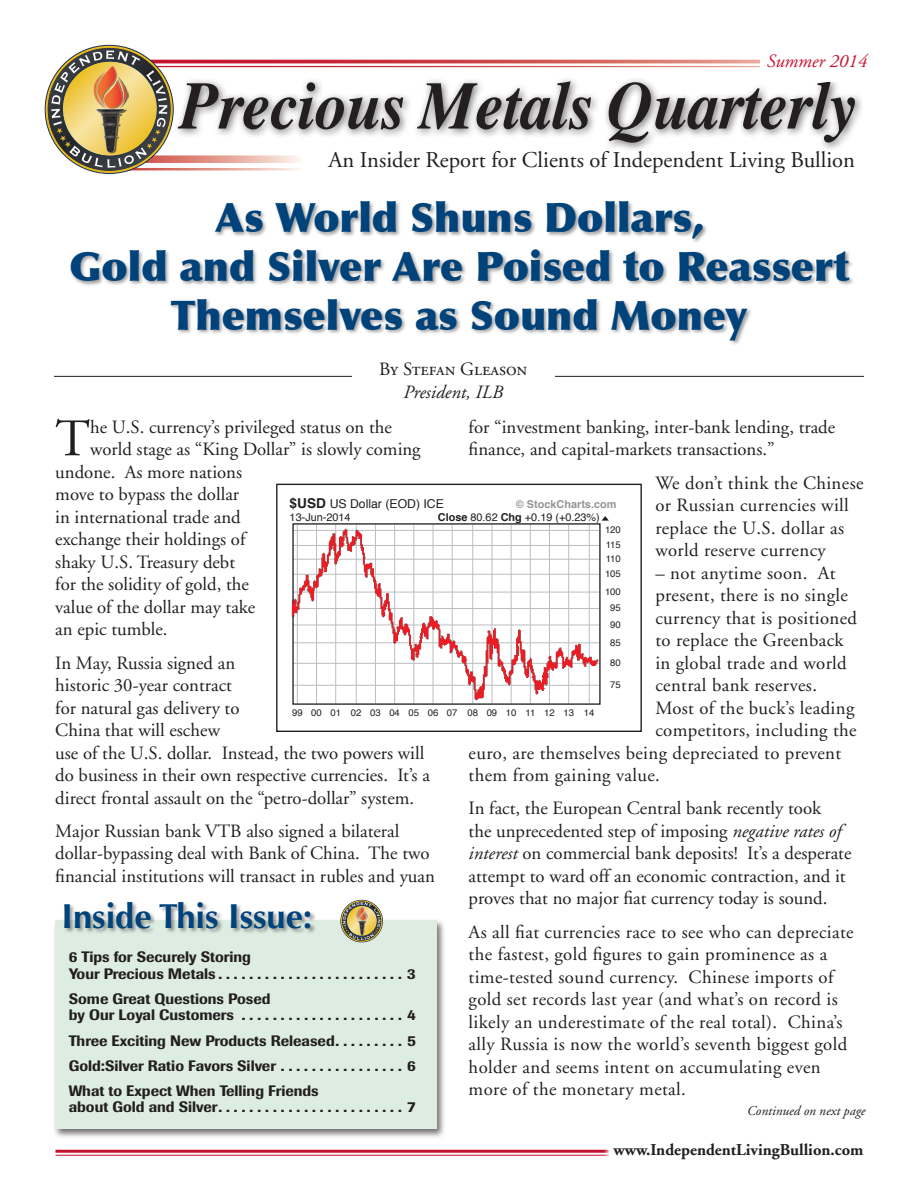
<style>
.page{position:relative;width:918px;height:1188px;background:#fff}
.page>*{position:absolute;margin:0;border:0;box-sizing:border-box;transform-origin:0 0}
.t1{font:italic 700 67.5px "Times";letter-spacing:-.01em;color:#231f20;scale:.94 1}
.t2{font:52.65px "Adobe Garamond";color:#231f20}
.t3{font:900 40.5px/48.6px "Optima";color:#00427a;text-align:center}
.t4{font:700 34.5px "Optima";color:#00427a}
.t5{font:22.5px "Adobe Garamond";color:#231f20}
.t6{font:18.75px/22.5px "Adobe Garamond";color:#231f20}
.t7{font:18.75px/22.5px "Adobe Garamond";letter-spacing:.02em;color:#231f20}
.t8{font:18.75px "Adobe Garamond Regular SC";color:#231f20}
.t9{font:italic 18.75px "Adobe Garamond";color:#231f20}
.t10{font:italic 18.75px "Adobe Garamond";color:#c41230}
.t11{font:700 16.5px "Adobe Garamond";color:#231f20}
.t12{font:500 15px/16.5px "Imago";color:#231f20}
.t13{font:italic 13.5px "Adobe Garamond";color:#231f20}
.t14{font:12.3px "Helvetica";color:#231f20}
.t15{font:10.95px "Helvetica";color:#231f20}
.t16{font:700 10.95px "Helvetica";color:#939598}
.t17{font:9.45px "Helvetica";color:#231f20}
.s1{font-style:italic}
.s2{font-weight:700;font-size:13.65px}
.s3{font-weight:700}
</style>
<div class="page">
<svg style="left:167px;top:155px;width:132px;height:8px"></svg>
<svg style="left:51px;top:50px;width:116px;height:118px"></svg>
<svg style="left:62px;top:61px;width:95px;height:95px"></svg>
<img style="left:86px;top:55px;width:41px;height:10px">
<img style="left:82px;top:61px;width:34px;height:58px">
<img style="left:106px;top:65px;width:32px;height:54px">
<img style="left:85px;top:98px;width:52px;height:65px">
<div style="left:173px;top:76px;width:692px;height:77px;background:#231f20;opacity:.65"></div>
<div style="left:760px;top:54px;width:107px;height:27px;background:#fff"></div>
<div style="left:70px;top:200px;width:785px;height:146px;background:#231f20;opacity:.45"></div>
<hr style="left:56px;top:1150px;width:810px;height:3px;background:#c41230">
<hr style="left:56px;top:1155px;width:810px;height:1px;background:#c41230">
<div style="left:603px;top:1143px;width:271px;height:20px;background:#fff"></div>
<div style="left:53px;top:918px;width:393px;height:221px;background:#231f20;opacity:.65"></div>
<div style="left:55px;top:921px;width:381px;height:208px;background:#deede2"></div>
<div style="left:341px;top:900px;width:42px;height:42px;border:1px solid #183058;border-radius:50%"></div>
<div style="left:341px;top:901px;width:41px;height:40px;border:1px solid #ecbe1d;border-radius:50%"></div>
<svg style="left:343px;top:902px;width:38px;height:39px"></svg>
<svg style="left:346px;top:905px;width:31px;height:31px"></svg>
<div style="left:346px;top:905px;width:31px;height:31px;border:1px solid #183058;border-radius:50%"></div>
<img style="left:354px;top:903px;width:13px;height:4px">
<img style="left:353px;top:905px;width:11px;height:19px">
<img style="left:361px;top:907px;width:10px;height:10px">
<img style="left:354px;top:917px;width:17px;height:22px">
<div style="left:63px;top:901px;width:253px;height:33px;background:#231f20;opacity:.45"></div>
<img style="left:291px;top:516px;width:318px;height:189px">
<div style="left:276px;top:484px;width:366px;height:248px;border:1px solid #231f20"></div>
<hr style="left:54px;top:376px;width:810px;height:1px;background:#231f20">
<div style="left:352px;top:360px;width:203px;height:47px;background:#fff"></div>
<p class="t10" style="left:767px;top:51px;width:102px">Summer 2014</p>
<h1 class="t1" style="left:180px;top:42px;width:721px">Precious Metals Quarterly</h1>
<p class="t5" style="left:328px;top:148px;width:528px">An Insider Report for Clients of Independent Living Bullion</p>
<h3 class="t3" style="left:69px;top:194px;width:781px">As World Shuns Dollars,<br>Gold and Silver Are Poised to Reassert<br>Themselves as Sound Money</h3>
<p class="t8" style="left:379px;top:359px;width:150px">By Stefan Gleason</p>
<p class="t9" style="left:404px;top:382px;width:101px">President, ILB</p>
<h2 class="t2" style="left:55px;top:410px;width:36px">T</h2>
<p class="t6" style="left:90px;top:416px;width:303px">he U.S. currency’s privileged status on the</p>
<p class="t6" style="left:469px;top:416px;width:368px">for “investment banking, inter-bank lending, trade finance, and capital-markets transactions.”</p>
<p class="t7" style="left:655px;top:472px;width:210px">We don’t think the Chinese or Russian currencies will replace the U.S. dollar as world reserve currency</p>
<p class="t7" style="left:655px;top:562px;width:182px">– not anytime soon. At</p>
<p class="t7" style="left:655px;top:584px;width:194px">present, there is no single</p>
<p class="t7" style="left:655px;top:607px;width:203px">currency that is positioned</p>
<p class="t7" style="left:655px;top:629px;width:190px">to replace the Greenback</p>
<p class="t7" style="left:655px;top:652px;width:193px">in global trade and world</p>
<p class="t7" style="left:655px;top:674px;width:163px">central bank reserves.</p>
<p class="t7" style="left:655px;top:697px;width:201px">Most of the buck’s leading</p>
<p class="t7" style="left:655px;top:719px;width:203px">competitors, including the</p>
<p class="t7" style="left:469px;top:742px;width:374px">euro, are themselves being depreciated to prevent</p>
<p class="t7" style="left:469px;top:764px;width:193px">them from gaining value.</p>
<p class="t6" style="left:469px;top:798px;width:384px">In fact, the European Central bank recently took<br>the unprecedented step of imposing <span class="s1">negative rates of interest</span> on commercial bank deposits! It’s a desperate attempt to ward off an economic contraction, and it proves that no major fiat currency today is sound.</p>
<p class="t7" style="left:469px;top:921px;width:387px">As all fiat currencies race to see who can depreciate the fastest, gold figures to gain prominence as a time-tested sound currency. Chinese imports of gold set records last year (and what’s on record is likely an underestimate of the real total). China’s ally Russia is now the world’s seventh biggest gold holder and seems intent on accumulating even more of the monetary metal.</p>
<p class="t6" style="left:90px;top:439px;width:332px">world stage as “King Dollar” is slowly coming</p>
<p class="t6" style="left:55px;top:461px;width:188px">undone. As more nations</p>
<p class="t6" style="left:55px;top:484px;width:185px">move to bypass the dollar</p>
<p class="t6" style="left:55px;top:506px;width:187px">in international trade and</p>
<p class="t6" style="left:55px;top:529px;width:192px">exchange their holdings of</p>
<p class="t6" style="left:55px;top:551px;width:181px">shaky U.S. Treasury debt</p>
<p class="t6" style="left:55px;top:574px;width:195px">for the solidity of gold, the</p>
<p class="t6" style="left:55px;top:596px;width:202px">value of the dollar may take</p>
<p class="t6" style="left:55px;top:619px;width:114px">an epic tumble.</p>
<p class="t6" style="left:55px;top:652px;width:376px">In May, Russia signed an<br>historic 30-year contract<br>for natural gas delivery to<br>China that will eschew<br>use of the U.S. dollar. Instead, the two powers will do business in their own respective currencies. It’s a direct frontal assault on the “petro-dollar” system.</p>
<p class="t6" style="left:55px;top:820px;width:381px">Major Russian bank VTB also signed a bilateral dollar-bypassing deal with Bank of China. The two financial institutions will transact in rubles and yuan</p>
<p class="t14" style="left:290px;top:494px;width:156px"><span class="s2">$USD</span> US Dollar (EOD) ICE</p>
<p class="t16" style="left:516px;top:495px;width:102px">© StockCharts.com</p>
<p class="t15" style="left:290px;top:509px;width:63px">13-Jun-2014</p>
<p class="t15" style="left:438px;top:509px;width:164px"><span class="s3">Close</span> 80.62 <span class="s3">Chg</span> +0.19 (+0.23%)</p>
<p class="t17" style="left:605px;top:523px;width:17px">120</p>
<p class="t17" style="left:606px;top:538px;width:17px">115</p>
<p class="t17" style="left:606px;top:551px;width:17px">110</p>
<p class="t17" style="left:605px;top:566px;width:17px">105</p>
<p class="t17" style="left:605px;top:584px;width:17px">100</p>
<p class="t17" style="left:610px;top:601px;width:12px">95</p>
<p class="t17" style="left:610px;top:617px;width:12px">90</p>
<p class="t17" style="left:610px;top:635px;width:12px">85</p>
<p class="t17" style="left:610px;top:655px;width:12px">80</p>
<p class="t17" style="left:610px;top:677px;width:12px">75</p>
<p class="t17" style="left:292px;top:705px;width:304px">99 00 01 02 03 04 05 06 07 08 09 10 11 12 13 14</p>
<h3 class="t4" style="left:62px;top:896px;width:252px">Inside This Issue:</h3>
<p class="t12" style="left:69px;top:949px;width:348px">6 Tips for Securely Storing<br>Your Precious Metals . . . . . . . . . . . . . . . . . . . . . . . . 3</p>
<p class="t12" style="left:69px;top:990px;width:348px">Some Great Questions Posed<br>by Our Loyal Customers . . . . . . . . . . . . . . . . . . . . . 4</p>
<p class="t12" style="left:69px;top:1028px;width:348px;line-height:25.2px;text-align:justify">Three Exciting New Products Released . . . . . . . . . 5<br>Gold:Silver Ratio Favors Silver . . . . . . . . . . . . . . . . 6<br>What to Expect When Telling Friends</p>
<p class="t12" style="left:69px;top:1099px;width:348px">about Gold and Silver . . . . . . . . . . . . . . . . . . . . . . . . 7</p>
<p class="t13" style="left:747px;top:1104px;width:120px">Continued on next page</p>
<p class="t11" style="left:614px;top:1141px;width:252px">www.IndependentLivingBullion.com</p>
</div>
